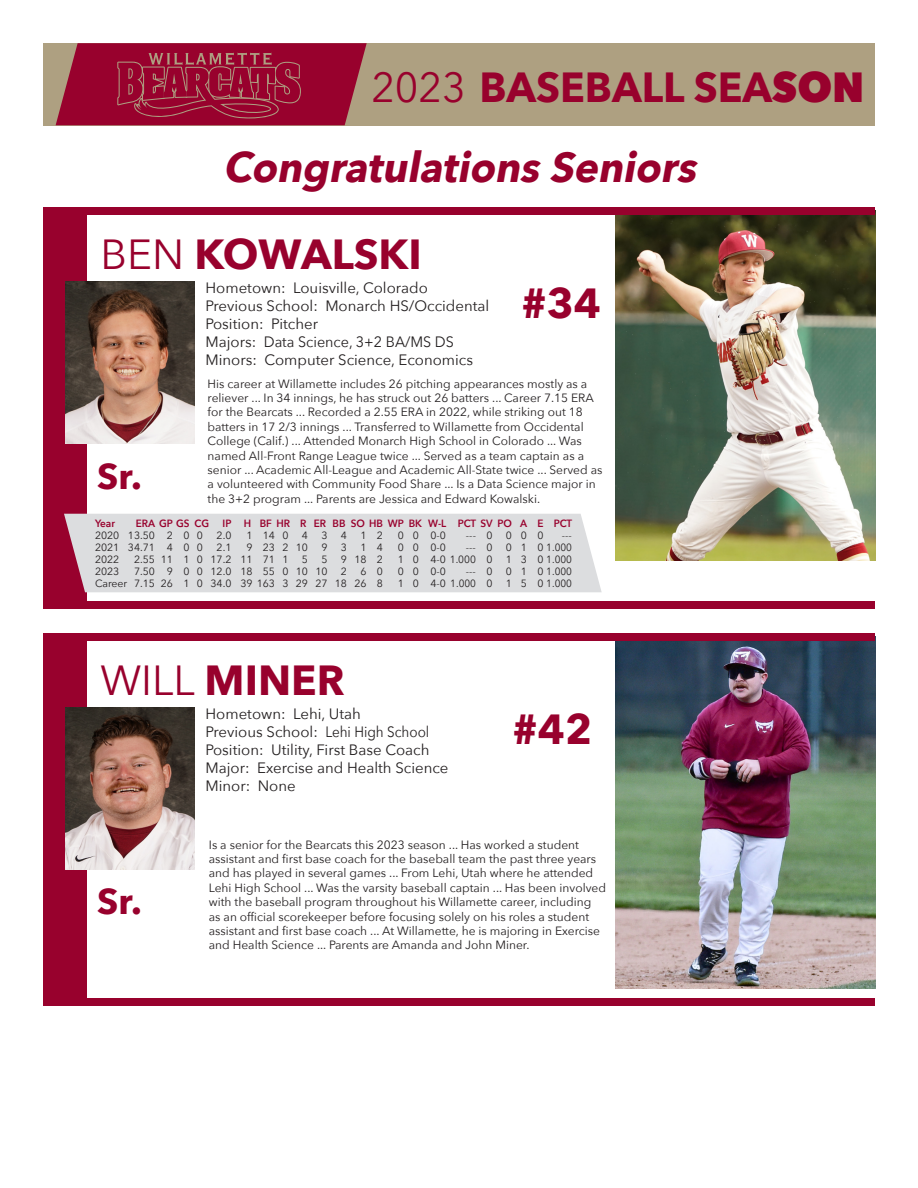
<style>
.page{position:relative;width:918px;height:1188px;background:#fff}
.page>*{position:absolute;margin:0;border:0;box-sizing:border-box;transform-origin:0 0}
.Player__Name{font:700 42px "Avenir Next";color:#98012d}
.t1{font:italic 700 42px "Avenir Next";color:#98012d}
.t2{font:700 36px "Avenir Next";color:#98012d}
.Player__Details{font:15px/18px "Avenir Next";color:#231f20}
.Player__hometown{font:15px/18px "Avenir Next";color:#231f20}
.t3{font:12px/14.4px "Avenir Next";color:#231f20}
.t4{font:10.5px "Avenir Next";color:#231f20}
.t5{font:600 10.5px "Avenir Next";color:#98012d;scale:.95 1}
.s1{font-weight:400}
.s2{font-weight:800}
</style>
<div class="page">
<div style="left:44px;top:43px;width:831px;height:82px;background:#aea081"></div>
<svg style="left:56px;top:43px;width:311px;height:82px;background:#9b1939"></svg>
<div style="left:44px;top:210px;width:43px;height:395px;background:#98012d"></div>
<img style="left:616px;top:215px;width:259px;height:346px">
<div style="left:44px;top:601px;width:831px;height:8px;background:#98012d"></div>
<img style="left:65px;top:281px;width:130px;height:162px">
<div style="left:64px;top:514px;width:538px;height:78px;background:#dcdddf"></div>
<div style="left:44px;top:634px;width:43px;height:368px;background:#98012d"></div>
<img style="left:616px;top:641px;width:259px;height:348px">
<div style="left:43px;top:998px;width:832px;height:8px;background:#98012d"></div>
<img style="left:65px;top:707px;width:130px;height:162px">
<div style="left:44px;top:207px;width:831px;height:8px;background:#98012d"></div>
<div style="left:44px;top:633px;width:831px;height:8px;background:#98012d"></div>
<p class="Player__Name" style="left:371px;top:51px;width:495px"><span class="s1">2023</span> BASEBALL SEA<span class="s2">SON</span></p>
<p class="t1" style="left:223px;top:131px;width:487px">CongratulationsSeniors</p>
<p class="Player__Name" style="left:100px;top:218px;width:323px"><span class="s1">BEN</span> KOWALSKI</p>
<p class="Player__hometown" style="left:206px;top:279px;width:224px">Hometown: Louisville, Colorado</p>
<p class="Player__hometown" style="left:206px;top:297px;width:285px">Previous School: Monarch HS/Occidental<br>Position: Pitcher</p>
<p class="Player__Details" style="left:206px;top:333px;width:250px">Majors: Data Science, 3+2 BA/MS DS</p>
<p class="Player__Details" style="left:206px;top:351px;width:269px">Minors: Computer Science, Economics</p>
<p class="Player__Name" style="left:521px;top:267px;width:81px">#34</p>
<p class="t2" style="left:97px;top:445px;width:46px">Sr.</p>
<p class="t3" style="left:208px;top:376px;width:396px">His career at Willamette includes 26 pitching appearances mostly as a reliever ... In 34 innings, he has struck out 26 batters ... Career 7.15 ERA for the Bearcats ... Recorded a 2.55 ERA in 2022, while striking out 18 batters in 17 2/3 innings ... Transferred to Willamette from Occidental College (Calif.) ... Attended Monarch High School in Colorado ... Was named All-Front Range League twice ... Served as a team captain as a senior ... Academic All-League and Academic All-State twice ... Served as a volunteered with Community Food Share ... Is a Data Science major in the 3+2 program ... Parents are Jessica and Edward Kowalski.</p>
<p class="t5" style="left:95px;top:514px;width:23px">Year</p>
<p class="t5" style="left:136px;top:514px;width:79px">ERA GP GS CG</p>
<p class="t5" style="left:223px;top:514px;width:370px">IP H BF HR R ER BB SO HB WP BK W-L PCT SV PO A E PCT</p>
<p class="t4" style="left:95px;top:526px;width:109px">2020 13.50 2 0 0</p>
<p class="t4" style="left:217px;top:526px;width:16px">2.0</p>
<p class="t4" style="left:246px;top:526px;width:44px">1 140</p>
<p class="t4" style="left:302px;top:526px;width:8px">4</p>
<p class="t4" style="left:321px;top:526px;width:8px">3</p>
<p class="t4" style="left:341px;top:526px;width:8px">4</p>
<p class="t4" style="left:360px;top:526px;width:24px">1 2</p>
<p class="t4" style="left:398px;top:526px;width:50px">0 0 0-0</p>
<p class="t4" style="left:466px;top:526px;width:28px">--- 0</p>
<p class="t4" style="left:506px;top:526px;width:39px">000</p>
<p class="t4" style="left:562px;top:526px;width:12px">---</p>
<p class="t4" style="left:95px;top:538px;width:109px">2021 34.71 4 0 0</p>
<p class="t4" style="left:217px;top:538px;width:16px">2.1</p>
<p class="t4" style="left:246px;top:538px;width:63px">9 23210</p>
<p class="t4" style="left:321px;top:538px;width:8px">9</p>
<p class="t4" style="left:341px;top:538px;width:8px">3</p>
<p class="t4" style="left:360px;top:538px;width:24px">1 4</p>
<p class="t4" style="left:398px;top:538px;width:50px">0 0 0-0</p>
<p class="t4" style="left:466px;top:538px;width:28px">--- 0</p>
<p class="t4" style="left:506px;top:538px;width:68px">0 1 0 1.000</p>
<p class="t4" style="left:95px;top:550px;width:26px">2022</p>
<p class="t4" style="left:134px;top:550px;width:156px">2.55 11 1 0 17.2 11 71 1</p>
<p class="t4" style="left:302px;top:550px;width:8px">5</p>
<p class="t4" style="left:321px;top:550px;width:8px">5</p>
<p class="t4" style="left:341px;top:550px;width:44px">918 2</p>
<p class="t4" style="left:398px;top:550px;width:96px">1 0 4-0 1.000 0</p>
<p class="t4" style="left:506px;top:550px;width:68px">1 3 0 1.000</p>
<p class="t4" style="left:95px;top:562px;width:26px">2023</p>
<p class="t4" style="left:134px;top:562px;width:195px">7.50 9 0 0 12.0 18 55 0 10 10</p>
<p class="t4" style="left:341px;top:562px;width:8px">2</p>
<p class="t4" style="left:360px;top:562px;width:24px">6 0</p>
<p class="t4" style="left:398px;top:562px;width:50px">0 0 0-0</p>
<p class="t4" style="left:466px;top:562px;width:28px">--- 0</p>
<p class="t4" style="left:506px;top:562px;width:68px">0 1 0 1.000</p>
<p class="t4" style="left:95px;top:574px;width:289px">Career 7.15 26 1 0 34.0 39 163 3 29 27 18 26 8</p>
<p class="t4" style="left:398px;top:574px;width:96px">1 0 4-0 1.000 0</p>
<p class="t4" style="left:506px;top:574px;width:68px">1 5 0 1.000</p>
<p class="Player__Name" style="left:100px;top:644px;width:246px"><span class="s1">WILL</span> MINER</p>
<p class="Player__hometown" style="left:206px;top:705px;width:157px">Hometown: Lehi, Utah</p>
<p class="Player__hometown" style="left:206px;top:723px;width:225px">Previous School: Lehi High School</p>
<p class="Player__Details" style="left:206px;top:741px;width:226px">Position: Utility, First Base Coach</p>
<p class="Player__Details" style="left:206px;top:759px;width:245px">Major: Exercise and Health Science<br>Minor: None</p>
<p class="Player__Name" style="left:513px;top:693px;width:81px">#42</p>
<p class="t2" style="left:97px;top:870px;width:46px">Sr.</p>
<p class="t3" style="left:209px;top:837px;width:399px">Is a senior for the Bearcats this 2023 season ... Has worked a student assistant and first base coach for the baseball team the past three years and has played in several games ... From Lehi, Utah where he attended Lehi High School ... Was the varsity baseball captain ... Has been involved with the baseball program throughout his Willamette career, including<br>as an official scorekeeper before focusing solely on his roles a student assistant and first base coach ... At Willamette, he is majoring in Exercise and Health Science ... Parents are Amanda and John Miner.</p>
</div>
